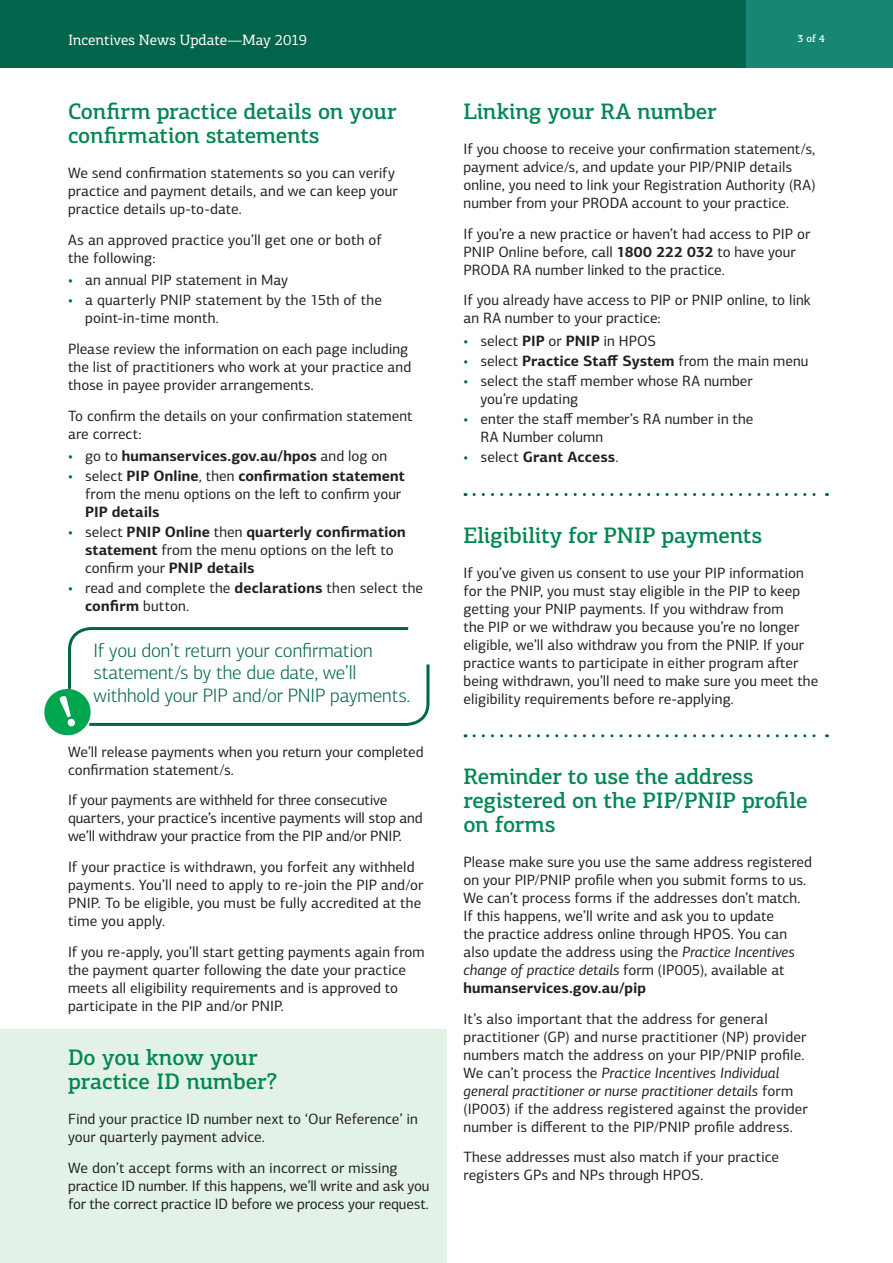
<style>
.page{position:relative;width:893px;height:1263px;background:#fff}
.page>*{position:absolute;margin:0;border:0;box-sizing:border-box;transform-origin:0 0}
.t1{font:500 22.5px/24px "PF Centro Slab Pro";letter-spacing:-.01em;color:#008751}
.t2{font:300 19.5px/22.5px "PF Centro Sans Pro";letter-spacing:-.005em;color:#00654a}
.t3{font:15px/18px "PF Centro Sans Pro";color:#231f20}
.t4{font:700 15px/18px "PF Centro Sans Pro";letter-spacing:.005em;color:#231f20}
.t5{font:15px "PF Centro Slab Pro";letter-spacing:-.01em;color:#fff}
.t6{font:500 10.5px "PF Centro Slab Pro";color:#fff}
.s1{color:#00654a}
.s2{font-weight:400;color:#00654a}
.s3{font-weight:400}
.s4{font-weight:700}
.s5{font-style:italic}
</style>
<div class="page">
<div style="left:0;top:0;width:893px;height:68px;background:#00654a"></div>
<div style="left:746px;top:0;width:147px;height:68px;background:#178672"></div>
<div style="left:0;top:1029px;width:446px;height:234px;background:#e3f2e7"></div>
<svg style="left:474px;top:493px;width:353px;height:3px"></svg>
<svg style="left:474px;top:734px;width:353px;height:3px"></svg>
<svg style="left:44px;top:627px;width:386px;height:109px"></svg>
<p class="t5" style="left:68px;top:31px;width:241px">Incentives News Update—May 2019</p>
<h1 class="t1" style="left:68px;top:99px;width:330px">Confirm practice details on your confirmation statements</h1>
<p class="t3" style="left:68px;top:164px;width:331px">We send confirmation statements so you can verify practice and payment details, and we can keep your practice details up-to-date.</p>
<p class="t3" style="left:68px;top:231px;width:315px">As an approved practice you’ll get one or both of the following:</p>
<p class="t3" style="left:68px;top:271px;width:221px"><span class="s1">•</span> an annual PIP statement in May</p>
<p class="t3" style="left:85px;top:291px;width:298px;text-indent:-17px"><span class="s1">•</span> a quarterly PNIP statement by the 15th of the point-in-time month.</p>
<p class="t3" style="left:68px;top:340px;width:345px">Please review the information on each page including the list of practitioners who work at your practice and those in payee provider arrangements.</p>
<p class="t3" style="left:68px;top:406px;width:346px">To confirm the details on your confirmation statement are correct:</p>
<p class="t4" style="left:68px;top:447px;width:321px"><span class="s2">•</span> <span class="s3">go to</span> humanservices.gov.au/hpos <span class="s3">and log on</span></p>
<p class="t3" style="left:68px;top:467px;width:338px;text-align:right"><span class="s1">•</span> select <span class="s4">PIP Online</span>, then <span class="s4">confirmation statement </span>from the menu options on the left to confirm your</p>
<p class="t4" style="left:85px;top:503px;width:76px">PIP details</p>
<p class="t4" style="left:85px;top:523px;width:322px;text-indent:-17px"><span class="s2">•</span> <span class="s3">select</span> PNIP Online <span class="s3">then</span> quarterly confirmation statement <span class="s3">from the menu options on the left to confirm your</span> PNIP details</p>
<p class="t3" style="left:85px;top:579px;width:340px;text-indent:-17px"><span class="s1">•</span> read and complete the <span class="s4">declarations</span> then select the <span class="s4">confirm</span> button.</p>
<h2 class="t2" style="left:94px;top:639px;width:318px">If you don’t return your confirmation statement/s by the due date, we’ll withhold your PIP and/or PNIP payments.</h2>
<p class="t3" style="left:68px;top:742px;width:357px">We’ll release payments when you return your completed confirmation statement/s.</p>
<p class="t3" style="left:68px;top:791px;width:356px">If your payments are withheld for three consecutive quarters, your practice’s incentive payments will stop and we’ll withdraw your practice from the PIP and/or PNIP.</p>
<p class="t3" style="left:68px;top:858px;width:357px">If your practice is withdrawn, you forfeit any withheld payments. You’ll need to apply to re-join the PIP and/or PNIP. To be eligible, you must be fully accredited at the time you apply.</p>
<p class="t3" style="left:68px;top:943px;width:358px">If you re-apply, you’ll start getting payments again from the payment quarter following the date your practice meets all eligibility requirements and is approved to participate in the PIP and/or PNIP.</p>
<h1 class="t1" style="left:68px;top:1045px;width:211px">Do you know your practice ID number?</h1>
<p class="t3" style="left:68px;top:1110px;width:351px">Find your practice ID number next to ‘Our Reference’ in your quarterly payment advice.</p>
<p class="t3" style="left:68px;top:1158px;width:363px">We don’t accept forms with an incorrect or missing practice ID number. If this happens, we’ll write and ask you for the correct practice ID before we process your request.</p>
<p class="t6" style="left:797px;top:32px;width:29px">3 of 4</p>
<h1 class="t1" style="left:463px;top:99px;width:254px">Linking your RA number</h1>
<p class="t3" style="left:463px;top:140px;width:354px">If you choose to receive your confirmation statement/s, payment advice/s, and update your PIP/PNIP details online, you need to link your Registration Authority (RA) number from your PRODA account to your practice.</p>
<p class="t3" style="left:463px;top:225px;width:348px">If you’re a new practice or haven’t had access to PIP or<br>PNIP Online before, call <span class="s4">1800 222 032</span> to have your<br>PRODA RA number linked to the practice.</p>
<p class="t3" style="left:463px;top:291px;width:349px">If you already have access to PIP or PNIP online, to link an RA number to your practice:</p>
<p class="t3" style="left:463px;top:332px;width:194px"><span class="s1">•</span> select <span class="s4">PIP</span> or <span class="s4">PNIP</span> in HPOS</p>
<p class="t3" style="left:463px;top:352px;width:346px"><span class="s1">•</span> select <span class="s4">Practice Staff System</span> from the main menu</p>
<p class="t3" style="left:480px;top:372px;width:274px;text-indent:-17px"><span class="s1">•</span> select the staff member whose RA number you’re updating</p>
<p class="t3" style="left:480px;top:410px;width:274px;text-indent:-17px"><span class="s1">•</span> enter the staff member’s RA number in the<br>RA Number column</p>
<p class="t4" style="left:463px;top:448px;width:157px"><span class="s2">•</span> <span class="s3">select</span> Grant Access<span class="s3">.</span></p>
<h1 class="t1" style="left:463px;top:523px;width:300px">Eligibility for PNIP payments</h1>
<p class="t3" style="left:463px;top:563px;width:356px">If you’ve given us consent to use your PIP information for the PNIP, you must stay eligible in the PIP to keep getting your PNIP payments. If you withdraw from<br>the PIP or we withdraw you because you’re no longer eligible, we’ll also withdraw you from the PNIP. If your practice wants to participate in either program after being withdrawn, you’ll need to make sure you meet the eligibility requirements before re-applying.</p>
<h1 class="t1" style="left:463px;top:764px;width:345px">Reminder to use the address registered on the PIP/PNIP profile on forms</h1>
<p class="t3" style="left:463px;top:853px;width:350px">Please make sure you use the same address registered on your PIP/PNIP profile when you submit forms to us.<br>We can’t process forms if the addresses don’t match.<br>If this happens, we’ll write and ask you to update<br>the practice address online through HPOS. You can also update the address using the <span class="s5">Practice Incentives change of practice details</span> form (IP005), available at <span class="s4">humanservices.gov.au/pip</span></p>
<p class="t3" style="left:463px;top:1009px;width:346px">It’s also important that the address for general practitioner (GP) and nurse practitioner (NP) provider numbers match the address on your PIP/PNIP profile.<br>We can’t process the <span class="s5">Practice Incentives Individual general practitioner or nurse practitioner details</span> form (IP003) if the address registered against the provider number is different to the PIP/PNIP profile address.</p>
<p class="t3" style="left:463px;top:1148px;width:317px">These addresses must also match if your practice registers GPs and NPs through HPOS.</p>
</div>
